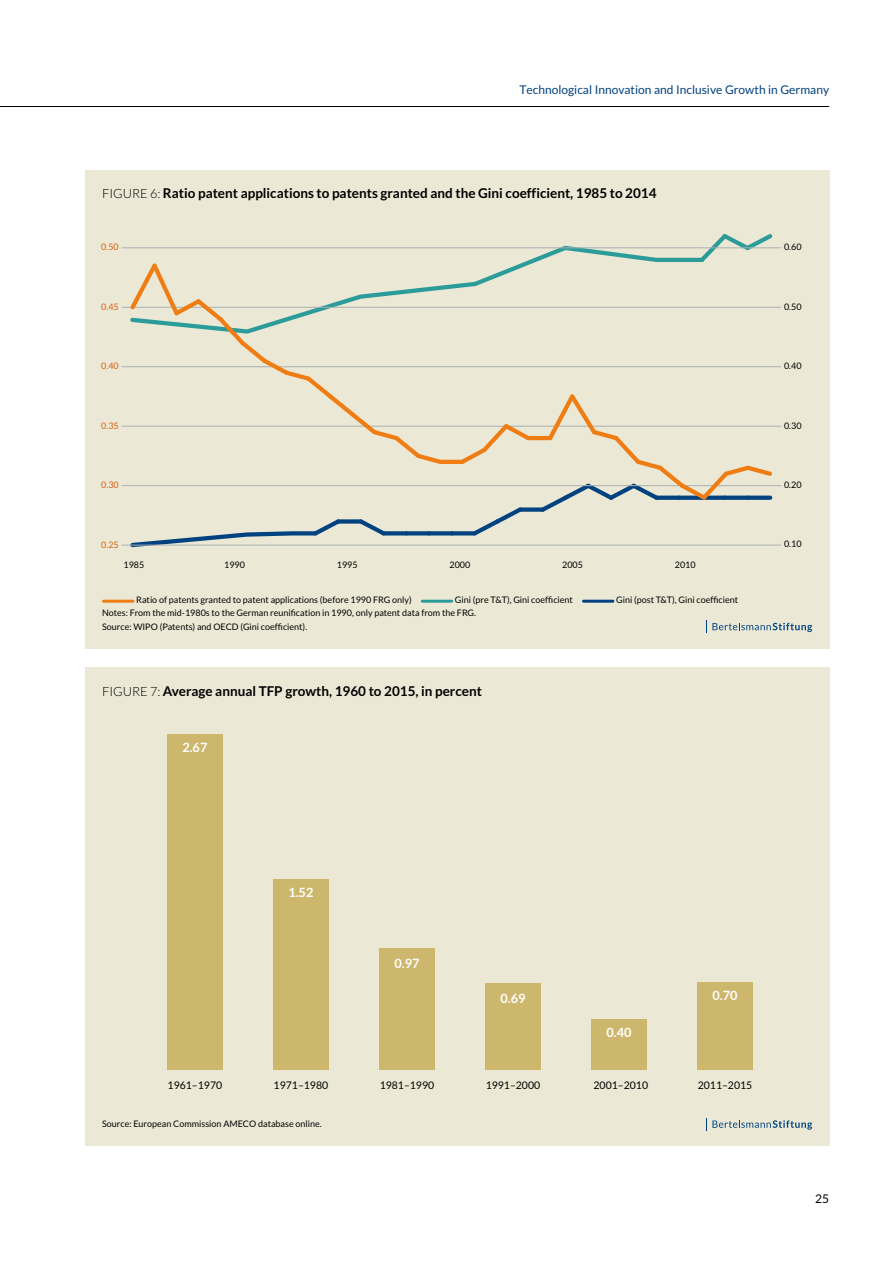
<style>
.page{position:relative;width:893px;height:1263px;background:#fff}
.page>*{position:absolute;margin:0;border:0;box-sizing:border-box;transform-origin:0 0}
.t1{font:700 13.5px "Lato";color:#000}
.t2{font:700 12.75px "Lato";color:#fff}
.t3{font:12px "Lato";color:#004180}
.t4{font:12px "Lato";color:#000}
.t5{font:10.5px "Lato";color:#000}
.t6{font:9px/13.5px "Lato";color:#000}
.t7{font:9px "Lato";color:#da5f15}
.s1{font-weight:300;font-size:12.75px}
</style>
<div class="page">
<hr style="left:0;top:106px;width:829px;height:1px;background:#000">
<div style="left:85px;top:170px;width:744px;height:478px;background:#ebe9d5"></div>
<hr style="left:104px;top:600px;width:29px;height:3px;background:#ef7d14">
<hr style="left:422px;top:600px;width:30px;height:3px;background:#2c9c9a">
<hr style="left:583px;top:600px;width:30px;height:3px;background:#004180">
<svg style="left:706px;top:620px;width:106px;height:13px"></svg>
<svg style="left:128px;top:245px;width:555px;height:62px"></svg>
<hr style="left:679px;top:258px;width:23px;height:4px;background:#2c9c9a">
<svg style="left:696px;top:234px;width:80px;height:28px"></svg>
<svg style="left:128px;top:519px;width:216px;height:29px"></svg>
<div style="left:338px;top:519px;width:23px;height:5px;background:#004180"></div>
<svg style="left:355px;top:519px;width:34px;height:17px"></svg>
<svg style="left:384px;top:531px;width:22px;height:4px"></svg>
<svg style="left:406px;top:531px;width:23px;height:4px"></svg>
<svg style="left:429px;top:531px;width:23px;height:4px"></svg>
<svg style="left:452px;top:531px;width:4px;height:4px"></svg>
<hr style="left:122px;top:545px;width:659px;height:1px;background:#abafb2">
<hr style="left:122px;top:485px;width:659px;height:1px;background:#abafb2">
<hr style="left:122px;top:426px;width:659px;height:1px;background:#abafb2">
<hr style="left:122px;top:366px;width:659px;height:1px;background:#abafb2">
<hr style="left:122px;top:307px;width:659px;height:1px;background:#abafb2">
<hr style="left:122px;top:247px;width:659px;height:1px;background:#abafb2">
<svg style="left:127px;top:260px;width:318px;height:204px"></svg>
<hr style="left:440px;top:460px;width:22px;height:4px;background:#ef7d14">
<svg style="left:456px;top:394px;width:319px;height:142px"></svg>
<div style="left:85px;top:668px;width:744px;height:478px;background:#ebe9d5"></div>
<svg style="left:706px;top:1118px;width:106px;height:12px"></svg>
<div style="left:591px;top:1019px;width:56px;height:50px;background:#ccb76d"></div>
<div style="left:167px;top:734px;width:56px;height:335px;background:#ccb76d"></div>
<div style="left:273px;top:878px;width:56px;height:191px;background:#ccb76d"></div>
<div style="left:379px;top:948px;width:56px;height:121px;background:#ccb76d"></div>
<div style="left:485px;top:983px;width:56px;height:86px;background:#ccb76d"></div>
<div style="left:697px;top:981px;width:56px;height:88px;background:#ccb76d"></div>
<h3 class="t3" style="left:519px;top:83px;width:311px">Technological Innovation and Inclusive Growth in Germany</h3>
<h1 class="t1" style="left:102px;top:185px;width:556px"><span class="s1">FIGURE 6:</span> Ratio patent applications to patents granted and the Gini coefficient, 1985 to 2014</h1>
<p class="t7" style="left:101px;top:242px;width:19px">0.50</p>
<p class="t7" style="left:101px;top:302px;width:19px">0.45</p>
<p class="t7" style="left:101px;top:361px;width:19px">0.40</p>
<p class="t7" style="left:101px;top:420px;width:19px">0.35</p>
<p class="t7" style="left:101px;top:480px;width:19px">0.30</p>
<p class="t7" style="left:101px;top:539px;width:19px">0.25</p>
<p class="t6" style="left:124px;top:558px;width:22px">1985</p>
<p class="t6" style="left:224px;top:558px;width:22px">1990</p>
<p class="t6" style="left:337px;top:558px;width:22px">1995</p>
<p class="t6" style="left:450px;top:558px;width:22px">2000</p>
<p class="t6" style="left:562px;top:558px;width:22px">2005</p>
<p class="t6" style="left:675px;top:558px;width:22px">2010</p>
<p class="t6" style="left:136px;top:593px;width:277px">Ratio of patents granted to patent applications (before 1990 FRG only)</p>
<p class="t6" style="left:455px;top:593px;width:120px">Gini (pre T&amp;T), Gini coefficient</p>
<p class="t6" style="left:616px;top:593px;width:123px">Gini (post T&amp;T), Gini coefficient</p>
<p class="t6" style="left:102px;top:606px;width:376px">Notes: From the mid-1980s to the German reunification in 1990, only patent data from the FRG.<br>Source: WIPO (Patents) and OECD (Gini coefficient).</p>
<h1 class="t1" style="left:102px;top:683px;width:381px"><span class="s1">FIGURE 7:</span> Average annual TFP growth, 1960 to 2015, in percent</h1>
<h2 class="t2" style="left:182px;top:740px;width:27px">2.67</h2>
<p class="t6" style="left:784px;top:240px;width:19px">0.60</p>
<p class="t6" style="left:784px;top:299px;width:19px">0.50</p>
<p class="t6" style="left:784px;top:359px;width:19px">0.40</p>
<p class="t6" style="left:784px;top:418px;width:19px">0.30</p>
<p class="t6" style="left:784px;top:478px;width:19px">0.20</p>
<p class="t6" style="left:784px;top:537px;width:19px">0.10</p>
<h2 class="t2" style="left:288px;top:885px;width:27px">1.52</h2>
<p class="t5" style="left:168px;top:1079px;width:56px">1961–1970</p>
<p class="t5" style="left:274px;top:1079px;width:56px">1971–1980</p>
<p class="t6" style="left:102px;top:1117px;width:221px">Source: European Commission AMECO database online.</p>
<h2 class="t2" style="left:394px;top:956px;width:27px">0.97</h2>
<p class="t5" style="left:380px;top:1079px;width:56px">1981–1990</p>
<h2 class="t2" style="left:500px;top:991px;width:27px">0.69</h2>
<h2 class="t2" style="left:606px;top:1025px;width:27px">0.40</h2>
<p class="t5" style="left:486px;top:1079px;width:56px">1991–2000</p>
<p class="t5" style="left:594px;top:1079px;width:56px">2001–2010</p>
<h2 class="t2" style="left:712px;top:988px;width:27px">0.70</h2>
<p class="t5" style="left:698px;top:1079px;width:56px">2011–2015</p>
<h3 class="t4" style="left:815px;top:1192px;width:15px">25</h3>
</div>
